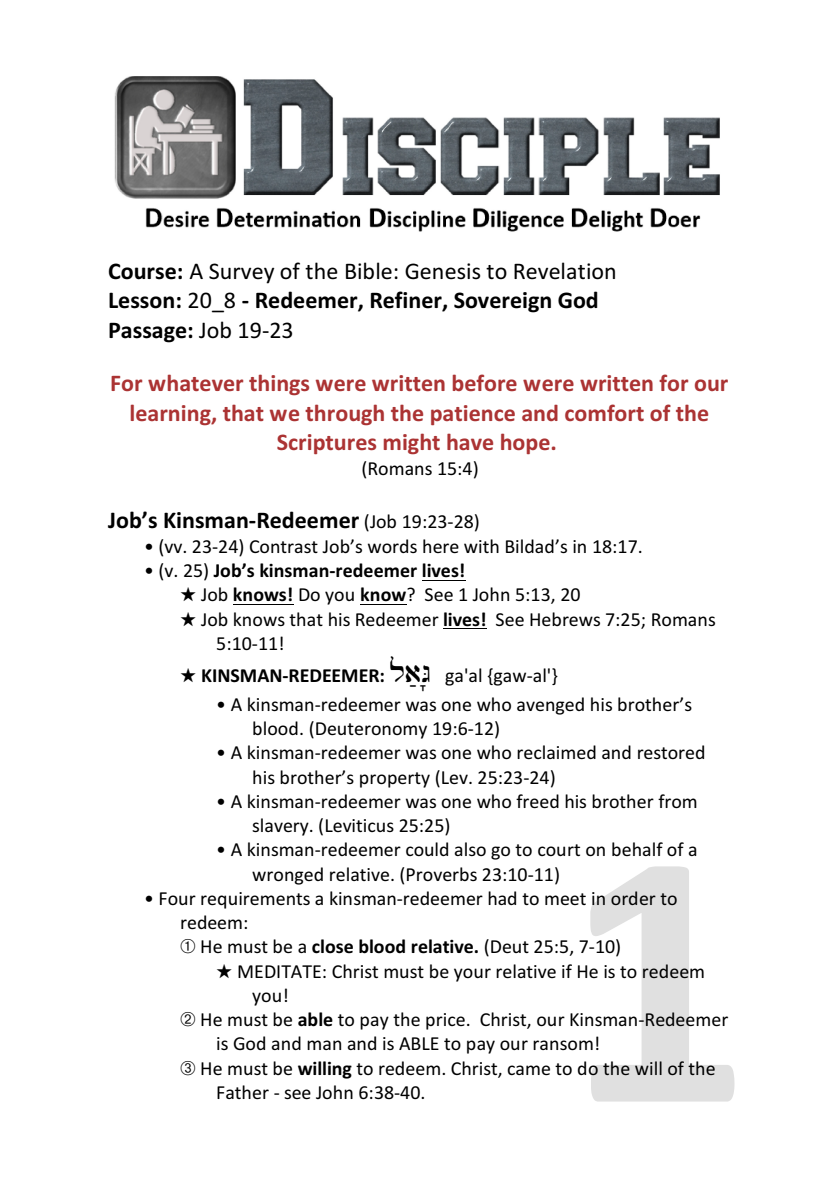
<style>
.page{position:relative;width:840px;height:1191px;background:#fff}
.page>*{position:absolute;margin:0;border:0;box-sizing:border-box;transform-origin:0 0}
.t1{font:700 24px/29.2px "Calibri";color:#000}
.t2{font:700 24px/29.2px "Calibri";color:#ab3333;text-align:center}
.t3{font:20px/24.2px "Calibri";color:#000}
.t4{font:700 20px "Calibri";color:#000}
.s1{font-weight:400}
.s2{font-weight:400;font-size:20px}
.s3{font-weight:700}
.s4{font-family:"Bwhebb";font-weight:400;font-size:36px}
</style>
<div class="page">
<img style="left:114px;top:76px;width:606px;height:156px">
<svg style="left:590px;top:866px;width:144px;height:235px"></svg>
<hr style="left:422px;top:580px;width:43px;height:1px;background:#000">
<hr style="left:233px;top:604px;width:60px;height:1px;background:#000">
<hr style="left:360px;top:604px;width:46px;height:1px;background:#000">
<hr style="left:443px;top:628px;width:43px;height:1px;background:#000">
<p class="t1" style="left:108px;top:258px;width:510px">Course: <span class="s1">A Survey of the Bible: Genesis to Revelation<br></span>Lesson: <span class="s1">20_8</span> - Redeemer, Refiner, Sovereign God<br>Passage: <span class="s1">Job 19-23</span></p>
<p class="t2" style="left:110px;top:370px;width:619px">For whatever things were written before were written for our learning, that we through the patience and comfort of the<br>Scriptures might have hope.</p>
<p class="t3" style="left:361px;top:458px;width:119px">(Romans 15:4)</p>
<p class="t1" style="left:108px;top:507px;width:373px">Job’s Kinsman-Redeemer <span class="s2">(Job 19:23-28)</span></p>
<p class="t3" style="left:144px;top:536px;width:500px">• (vv. 23-24) Contrast Job’s words here with Bildad’s in 18:17.</p>
<p class="t4" style="left:144px;top:562px;width:322px"><span class="s1">• (v. 25)</span> Job’s kinsman-redeemer lives!</p>
<p class="t3" style="left:201px;top:584px;width:381px">Job <span class="s3">knows!</span> Do you <span class="s3">know</span>? See 1 John 5:13, 20</p>
<p class="t3" style="left:201px;top:608px;width:516px">Job knows that his Redeemer <span class="s3">lives!</span> See Hebrews 7:25; Romans</p>
<p class="t3" style="left:216px;top:633px;width:70px">5:10-11!</p>
<p class="t4" style="left:201px;top:667px;width:358px">KINSMAN-REDEEMER: <span class="s4">la;G'</span> <span class="s1">ga'al {gaw-al'}</span></p>
<p class="t3" style="left:252px;top:694px;width:441px;text-indent:-36px">• A kinsman-redeemer was one who avenged his brother’s blood. (Deuteronomy 19:6-12)</p>
<p class="t3" style="left:252px;top:742px;width:454px;text-indent:-36px">• A kinsman-redeemer was one who reclaimed and restored his brother’s property (Lev. 25:23-24)</p>
<p class="t3" style="left:252px;top:791px;width:447px;text-indent:-36px">• A kinsman-redeemer was one who freed his brother from slavery. (Leviticus 25:25)</p>
<p class="t3" style="left:252px;top:839px;width:446px;text-indent:-36px">• A kinsman-redeemer could also go to court on behalf of a wronged relative. (Proverbs 23:10-11)</p>
<p class="t3" style="left:144px;top:887px;width:534px">• Four requirements a kinsman-redeemer had to meet in order to</p>
<p class="t3" style="left:180px;top:912px;width:70px">redeem:</p>
<p class="t3" style="left:200px;top:936px;width:422px">He must be a <span class="s3">close blood relative.</span> (Deut 25:5, 7-10)</p>
<p class="t3" style="left:237px;top:960px;width:469px">MEDITATE: Christ must be your relative if He is to redeem</p>
<p class="t3" style="left:252px;top:984px;width:38px">you!</p>
<p class="t3" style="left:200px;top:1009px;width:529px">He must be <span class="s3">able</span> to pay the price. Christ, our Kinsman-Redeemer</p>
<p class="t3" style="left:216px;top:1033px;width:385px">is God and man and is ABLE to pay our ransom!</p>
<p class="t3" style="left:200px;top:1057px;width:516px">He must be <span class="s3">willing</span> to redeem. Christ, came to do the will of the</p>
<p class="t3" style="left:216px;top:1081px;width:211px">Father - see John 6:38-40.</p>
</div>
